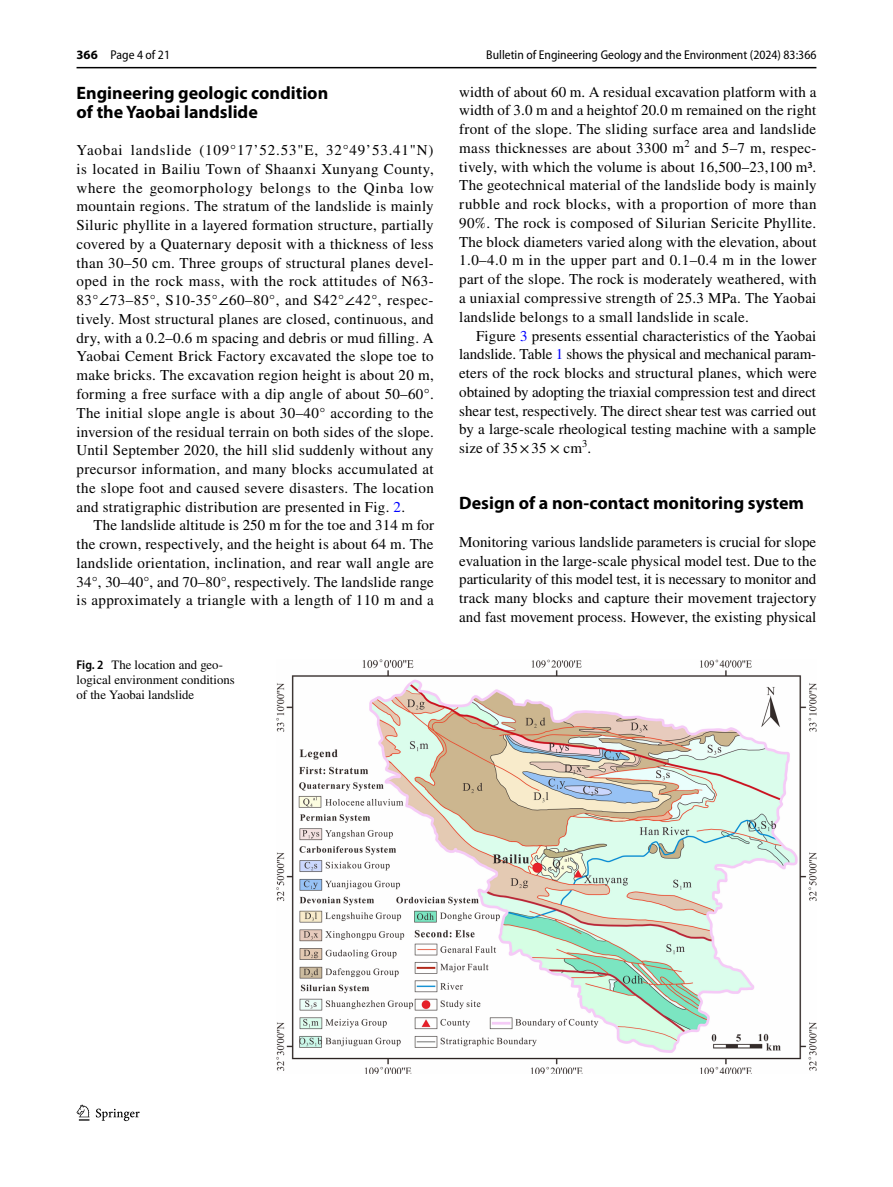
<style>
.page{position:relative;width:893px;height:1187px;background:#fff}
.page>*{position:absolute;margin:0;border:0;box-sizing:border-box;transform-origin:0 0}
.t1{font:700 18px/18.8px "Myriad Pro";color:#000}
.t2{font:15px/18.8px "STIX";letter-spacing:.02em;color:#000;text-align:justify}
.t3{font:12.75px/15px "STIX";color:#000}
.t4{font:semi-condensed 12.75px "Myriad Pro";color:#000}
.s1{font-weight:700;font-stretch:normal}
.s2{color:#00f}
.s3{font-family:"Myriad Pro";font-weight:600;font-stretch:semi-condensed}
</style>
<div class="page">
<hr style="left:77px;top:67px;width:739px;height:1px;background:#000">
<svg style="left:77px;top:1104px;width:12px;height:16px"></svg>
<svg style="left:96px;top:1108px;width:44px;height:12px"></svg>
<img style="left:276px;top:659px;width:540px;height:414px">
<p class="t4" style="left:77px;top:48px;width:95px"><span class="s1">366</span> Page 4 of 21</p>
<p class="t4" style="left:486px;top:48px;width:332px">Bulletin of Engineering Geology and the Environment (2024) 83:366</p>
<p class="t1" style="left:77px;top:83px;width:253px">Engineering geologic condition of the Yaobai landslide</p>
<p class="t2" style="left:77px;top:142px;width:359px">Yaobai landslide (109°17’52.53"E, 32°49’53.41"N) is located in Bailiu Town of Shaanxi Xunyang County, where the geomorphology belongs to the Qinba low mountain regions. The stratum of the landslide is mainly Siluric phyllite in a layered formation structure, partially covered by a Quaternary deposit with a thickness of less than 30–50 cm. Three groups of structural planes devel&shy;oped in the rock mass, with the rock attitudes of N63- 83°∠73–85°, S10-35°∠60–80°, and S42°∠42°, respec&shy;tively. Most structural planes are closed, continuous, and dry, with a 0.2–0.6 m spacing and debris or mud filling. A Yaobai Cement Brick Factory excavated the slope toe to make bricks. The excavation region height is about 20 m, forming a free surface with a dip angle of about 50–60°.<br>The initial slope angle is about 30–40° according to the inversion of the residual terrain on both sides of the slope.<br>Until September 2020, the hill slid suddenly without any precursor information, and many blocks accumulated at the slope foot and caused severe disasters. The location and stratigraphic distribution are presented in Fig. <span class="s2">2</span>.</p>
<p class="t2" style="left:77px;top:517px;width:359px;text-indent:17px">The landslide altitude is 250 m for the toe and 314 m for the crown, respectively, and the height is about 64 m. The landslide orientation, inclination, and rear wall angle are 34°, 30–40°, and 70–80°, respectively. The landslide range is approximately a triangle with a length of 110 m and a</p>
<p class="t2" style="left:459px;top:83px;width:359px">width of about 60 m. A residual excavation platform with a width of 3.0 m and a heightof 20.0 m remained on the right front of the slope. The sliding surface area and landslide mass thicknesses are about 3300 m<sup>2</sup> and 5–7 m, respec&shy;tively, with which the volume is about 16,500–23,100 m³.<br>The geotechnical material of the landslide body is mainly rubble and rock blocks, with a proportion of more than 90%. The rock is composed of Silurian Sericite Phyllite.<br>The block diameters varied along with the elevation, about 1.0–4.0 m in the upper part and 0.1–0.4 m in the lower part of the slope. The rock is moderately weathered, with a uniaxial compressive strength of 25.3 MPa. The Yaobai landslide belongs to a small landslide in scale.</p>
<p class="t2" style="left:459px;top:327px;width:359px;text-indent:17px">Figure <span class="s2">3</span> presents essential characteristics of the Yaobai landslide. Table <span class="s2">1</span> shows the physical and mechanical param&shy;eters of the rock blocks and structural planes, which were obtained by adopting the triaxial compression test and direct shear test, respectively. The direct shear test was carried out by a large-scale rheological testing machine with a sample size of 35×35 × cm<sup>3</sup>.</p>
<p class="t1" style="left:459px;top:493px;width:346px">Design of a non‑contact monitoring system</p>
<p class="t2" style="left:459px;top:533px;width:359px">Monitoring various landslide parameters is crucial for slope evaluation in the large-scale physical model test. Due to the particularity of this model test, it is necessary to monitor and track many blocks and capture their movement trajectory and fast movement process. However, the existing physical</p>
<p class="t3" style="left:77px;top:658px;width:160px"><span class="s3">Fig. 2</span> The location and geo&shy;logical environment conditions of the Yaobai landslide</p>
</div>
